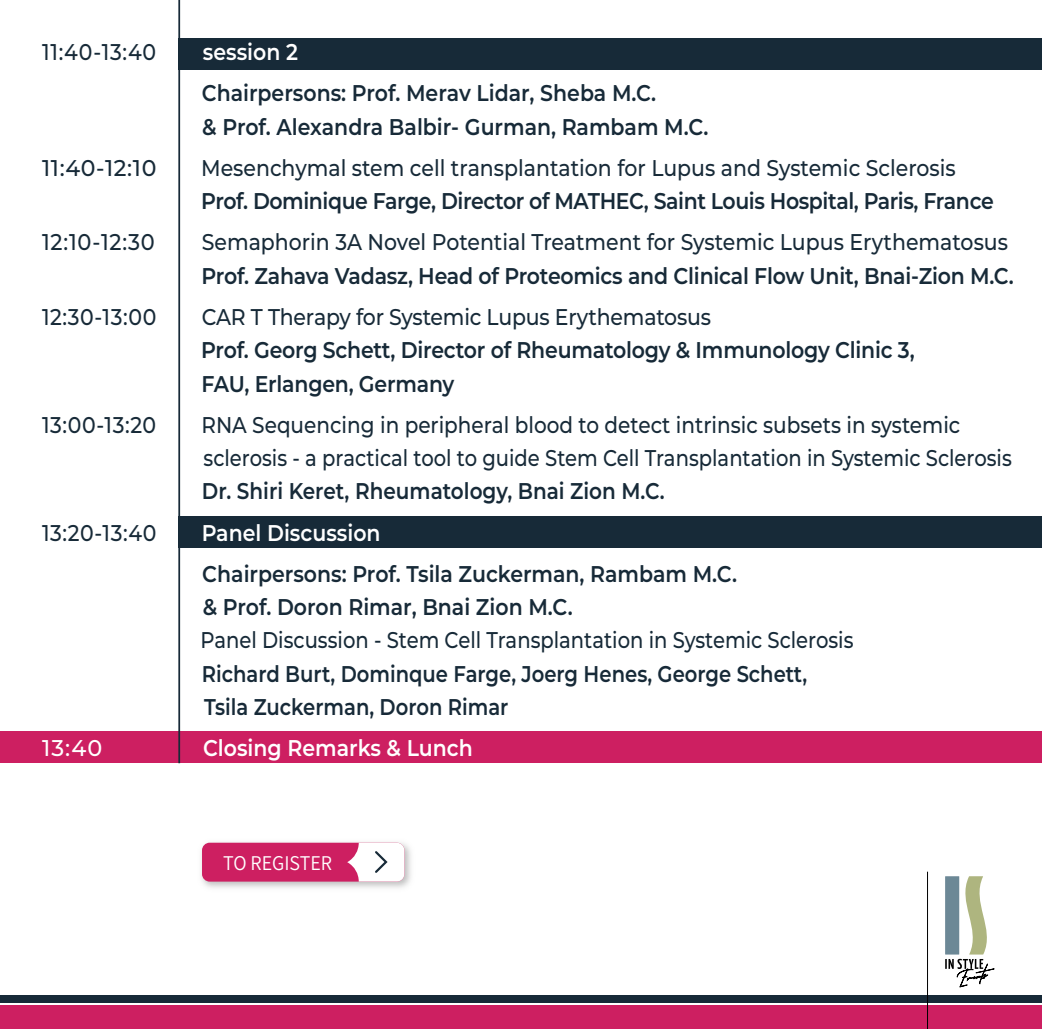
<style>
.page{position:relative;width:1042px;height:1029px;background:#fff}
.page>*{position:absolute;margin:0;border:0;box-sizing:border-box;transform-origin:0 0}
.t1{font:600 22.75px/33.2px "Montserrat";letter-spacing:-.01em;color:#172a38;scale:.9 1}
.t2{font:500 22.75px "Montserrat";color:#172a38;scale:.9 1}
.t3{font:500 22.75px/33.2px "Montserrat";color:#172a38;scale:.88 1}
.t4{font:600 22.75px/33.2px "Montserrat";letter-spacing:-.01em;color:#172a38;scale:.86 1}
.t5{font:500 22.75px "Montserrat";color:#172a38;scale:.86 1}
.t6{font:600 22.75px "Montserrat";color:#fff;scale:.9 1}
.t7{font:600 22.75px "Montserrat";letter-spacing:-.01em;color:#172a38;scale:.88 1}
.t8{font:500 22.75px "Montserrat";color:#172a38}
.t9{font:500 22.75px "Montserrat";color:#172a38;scale:.92 1}
.t10{font:500 22.75px "Montserrat";color:#fff}
.t11{font:200 21px "Assistant";color:#fff;scale:.95 1}
</style>
<div class="page">
<div style="left:178px;top:38px;width:864px;height:32px;background:#172a38"></div>
<div style="left:178px;top:516px;width:864px;height:32px;background:#172a38"></div>
<div style="left:0;top:731px;width:1042px;height:32px;background:#cd1f61"></div>
<hr style="left:178px;top:0;width:2px;height:763px;background:#172a38">
<img style="left:201px;top:842px;width:210px;height:46px">
<div style="left:202px;top:843px;width:202px;height:39px;background:#cd1f61;border-radius:8px"></div>
<svg style="left:347px;top:843px;width:57px;height:39px"></svg>
<div style="left:0;top:1005px;width:1042px;height:24px;background:#cd1f61"></div>
<div style="left:0;top:996px;width:1042px;height:7px;background:#172a38"></div>
<svg style="left:945px;top:876px;width:50px;height:111px"></svg>
<hr style="left:927px;top:872px;width:1px;height:157px;background:#000">
<p class="t2" style="left:42px;top:36px;width:128px">11:40-13:40</p>
<p class="t6" style="left:203px;top:36px;width:107px">session 2</p>
<p class="t1" style="left:202px;top:76px;width:564px">Chairpersons: Prof. Merav Lidar, Sheba M.C.<br>&amp; Prof. Alexandra Balbir- Gurman, Rambam M.C.</p>
<p class="t8" style="left:42px;top:152px;width:116px">11:40-12:10</p>
<p class="t2" style="left:201px;top:152px;width:840px">Mesenchymal stem cell transplantation for Lupus and Systemic Sclerosis</p>
<p class="t1" style="left:201px;top:183px;width:882px">Prof. Dominique Farge, Director of MATHEC, Saint Louis Hospital, Paris, France</p>
<p class="t9" style="left:42px;top:227px;width:124px">12:10-12:30</p>
<p class="t2" style="left:202px;top:227px;width:897px">Semaphorin 3A Novel Potential Treatment for Systemic Lupus Erythematosus</p>
<p class="t1" style="left:201px;top:258px;width:904px">Prof. Zahava Vadasz, Head of Proteomics and Clinical Flow Unit, Bnai-Zion M.C.</p>
<p class="t2" style="left:42px;top:301px;width:129px">12:30-13:00</p>
<p class="t2" style="left:202px;top:301px;width:567px">CAR T Therapy for Systemic Lupus Erythematosus</p>
<p class="t1" style="left:201px;top:333px;width:794px">Prof. Georg Schett, Director of Rheumatology &amp; Immunology Clinic 3,<br>FAU, Erlangen, Germany</p>
<p class="t2" style="left:42px;top:409px;width:128px">13:00-13:20</p>
<p class="t3" style="left:201px;top:407px;width:922px">RNA Sequencing in peripheral blood to detect intrinsic subsets in systemic sclerosis - a practical tool to guide Stem Cell Transplantation in Systemic Sclerosis</p>
<p class="t7" style="left:202px;top:475px;width:527px">Dr. Shiri Keret, Rheumatology, Bnai Zion M.C.</p>
<p class="t2" style="left:42px;top:517px;width:129px">13:20-13:40</p>
<p class="t6" style="left:202px;top:516px;width:200px">Panel Discussion</p>
<p class="t1" style="left:202px;top:556px;width:595px">Chairpersons: Prof. Tsila Zuckerman, Rambam M.C. &amp; Prof. Doron Rimar, Bnai Zion M.C.</p>
<p class="t5" style="left:200px;top:624px;width:761px">Panel Discussion - Stem Cell Transplantation in Systemic Sclerosis</p>
<p class="t4" style="left:202px;top:656px;width:705px">Richard Burt, Dominque Farge, Joerg Henes, George Schett,<br>Tsila Zuckerman, Doron Rimar</p>
<p class="t10" style="left:42px;top:732px;width:62px">13:40</p>
<p class="t6" style="left:203px;top:732px;width:301px">Closing Remarks &amp; Lunch</p>
<p class="t11" style="left:223px;top:849px;width:116px">TO REGISTER</p>
</div>
